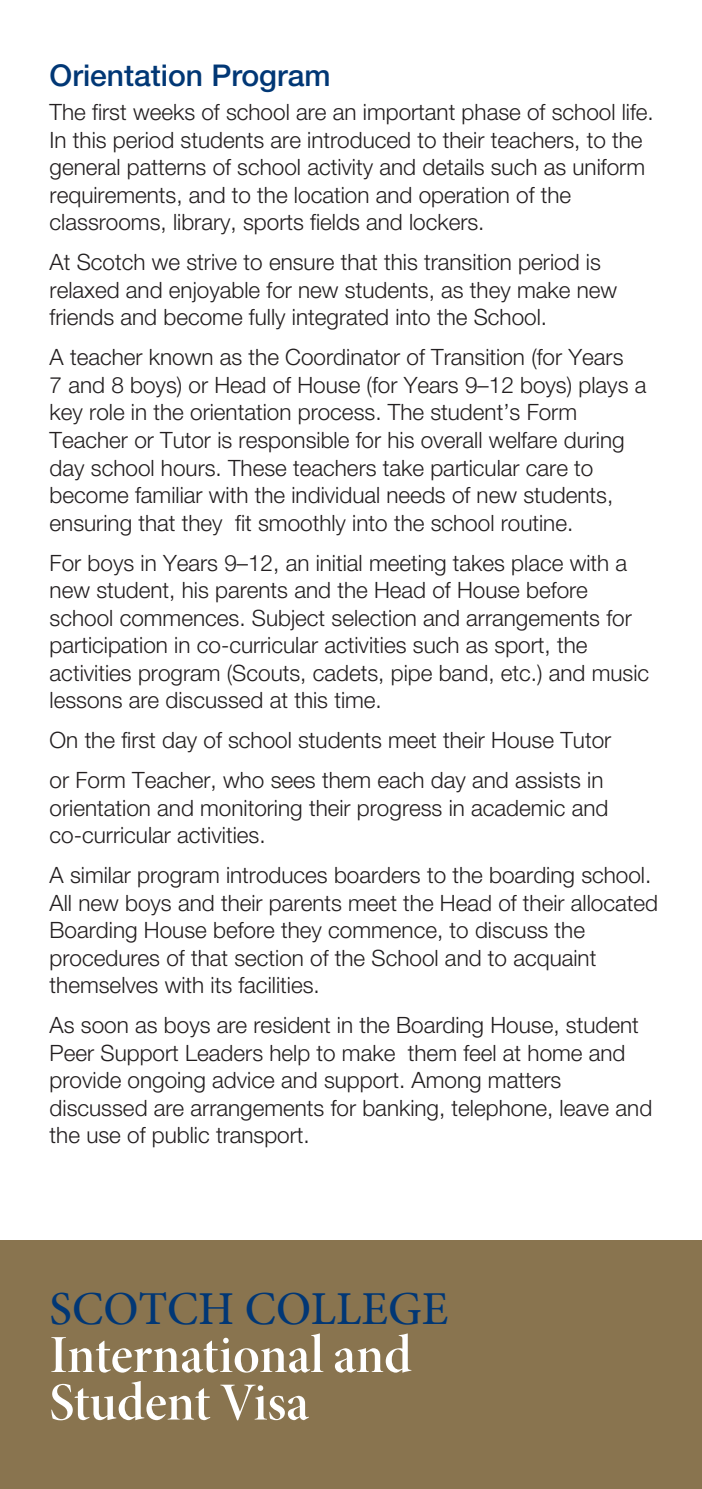
<style>
.page{position:relative;width:702px;height:1489px;background:#fff}
.page>*{position:absolute;margin:0;border:0;box-sizing:border-box;transform-origin:0 0}
.t1{font:53.75px/47.5px "Minion Pro Semibold Disp";letter-spacing:-.005em;color:#fff}
.t2{font:500 46.75px "Minion Pro";color:#013775}
.t3{font:30px "Helvetica Neue LT 65 Md";color:#013775}
.t4{font:22.5px/27.5px "Helvetica Neue LT 45 Lt";color:#231f20}
</style>
<div class="page">
<div style="left:0;top:1240px;width:702px;height:248px;background:#89744f"></div>
<p class="t3" style="left:50px;top:57px;width:282px">Orientation Program</p>
<p class="t4" style="left:50px;top:98px;width:605px">The first weeks of school are an important phase of school life.<br>In this period students are introduced to their teachers, to the general patterns of school activity and details such as uniform requirements, and to the location and operation of the classrooms, library, sports fields and lockers.</p>
<p class="t4" style="left:50px;top:248px;width:569px">At Scotch we strive to ensure that this transition period is relaxed and enjoyable for new students, as they make new friends and become fully integrated into the School.</p>
<p class="t4" style="left:50px;top:343px;width:598px">A teacher known as the Coordinator of Transition (for Years<br>7 and 8 boys) or Head of House (for Years 9–12 boys) plays a key role in the orientation process. The student’s Form Teacher or Tutor is responsible for his overall welfare during day school hours. These teachers take particular care to become familiar with the individual needs of new students, ensuring that they fit smoothly into the school routine.</p>
<p class="t4" style="left:50px;top:548px;width:601px">For boys in Years 9–12, an initial meeting takes place with a new student, his parents and the Head of House before school commences. Subject selection and arrangements for participation in co-curricular activities such as sport, the activities program (Scouts, cadets, pipe band, etc.) and music lessons are discussed at this time.</p>
<p class="t4" style="left:50px;top:719px;width:563px;line-height:40px">On the first day of school students meet their House Tutor or Form Teacher, who sees them each day and assists in</p>
<p class="t4" style="left:50px;top:793px;width:560px">orientation and monitoring their progress in academic and co-curricular activities.</p>
<p class="t4" style="left:50px;top:861px;width:610px">A similar program introduces boarders to the boarding school.<br>All new boys and their parents meet the Head of their allocated Boarding House before they commence, to discuss the procedures of that section of the School and to acquaint themselves with its facilities.</p>
<p class="t4" style="left:50px;top:1010px;width:604px">As soon as boys are resident in the Boarding House, student Peer Support Leaders help to make them feel at home and provide ongoing advice and support. Among matters discussed are arrangements for banking, telephone, leave and the use of public transport.</p>
<p class="t2" style="left:50px;top:1277px;width:400px">SCOTCH COLLEGE</p>
<p class="t1" style="left:50px;top:1331px;width:363px">International and<br>Student Visa</p>
</div>
